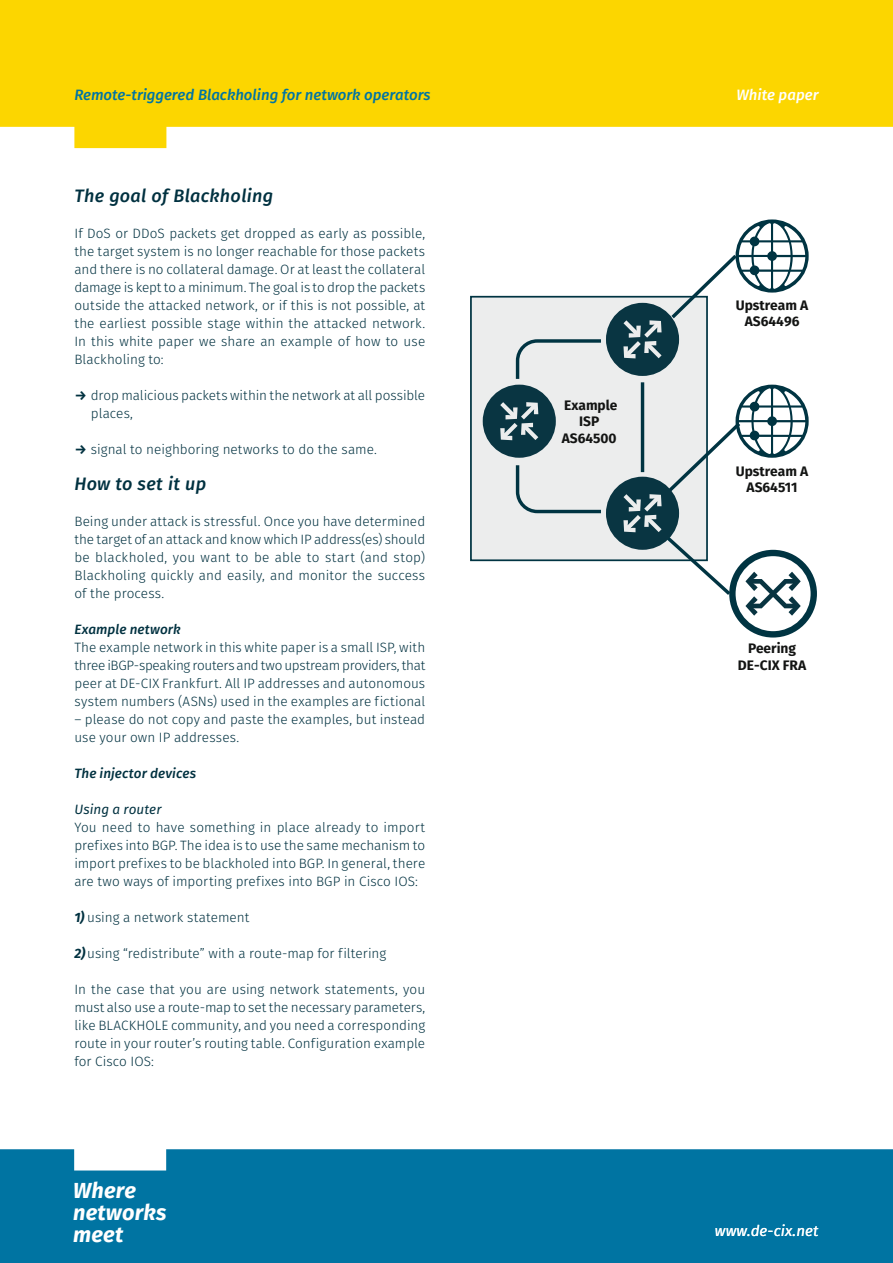
<style>
.page{position:relative;width:893px;height:1263px;background:#fff}
.page>*{position:absolute;margin:0;border:0;box-sizing:border-box;transform-origin:0 0}
.t1{font:italic 700 21.75px/21.8px "Fira Sans";letter-spacing:.01em;color:#fff}
.t2{font:italic 500 18px "Fira Sans";letter-spacing:.02em;color:#003140}
.t3{font:italic 500 15px "Fira Sans";color:#0074a2}
.t4{font:italic 15px "Fira Sans";letter-spacing:.01em;color:#fff}
.t5{font:italic 500 15px "Fira Sans";color:#fff}
.t6{font:700 13.8px/16.5px "Fira Sans";color:#131413;text-align:center}
.t7{font:300 13.5px/18px "Fira Sans";letter-spacing:.005em;color:#003140;text-align:justify}
.t8{font:italic 500 13.5px "Fira Sans";letter-spacing:.005em;color:#003140}
.t9{font:italic 13.5px "Fira Sans";letter-spacing:.005em;color:#003140}
.s1{font-weight:700;font-style:italic}
</style>
<div class="page">
<svg style="left:0;top:0;width:893px;height:148px;background:#fcdb20"></svg>
<div style="left:0;top:1149px;width:893px;height:114px;background:#0074a2"></div>
<div style="left:471px;top:297px;width:236px;height:263px;background:#eceded"></div>
<svg style="left:483px;top:219px;width:334px;height:418px"></svg>
<p class="t3" style="left:74px;top:84px;width:358px">Remote-triggered Blackholing for network operators</p>
<p class="t5" style="left:736px;top:84px;width:84px">White paper</p>
<h2 class="t2" style="left:74px;top:183px;width:200px">The goal of Blackholing</h2>
<p class="t7" style="left:74px;top:225px;width:352px">If DoS or DDoS packets get dropped as early as possible, the target system is no longer reachable for those packets and there is no collateral damage. Or at least the collateral damage is kept to a minimum. The goal is to drop the packets outside the attacked network, or if this is not possible, at the earliest possible stage within the attacked network.<br>In this white paper we share an example of how to use Blackholing to:</p>
<p class="t7" style="left:91px;top:387px;width:336px;text-indent:-16px"><span class="s1">→</span> drop malicious packets within the network at all possible places,</p>
<p class="t7" style="left:74px;top:441px;width:304px"><span class="s1">→</span> signal to neighboring networks to do the same.</p>
<h2 class="t2" style="left:74px;top:471px;width:133px">How to set it up</h2>
<p class="t7" style="left:74px;top:513px;width:352px">Being under attack is stressful. Once you have determined the target of an attack and know which IP address(es) should be blackholed, you want to be able to start (and stop)<br>Blackholing quickly and easily, and monitor the success of the process.</p>
<p class="t8" style="left:74px;top:619px;width:108px">Example network</p>
<p class="t7" style="left:74px;top:639px;width:352px">The example network in this white paper is a small ISP, with three iBGP-speaking routers and two upstream providers, that peer at DE-CIX Frankfurt. All IP addresses and autonomous system numbers (ASNs) used in the examples are fictional</p>
<p class="t7" style="left:74px;top:711px;width:352px">– please do not copy and paste the examples, but instead use your own IP addresses.</p>
<p class="t8" style="left:74px;top:763px;width:123px">The injector devices</p>
<p class="t9" style="left:74px;top:799px;width:89px">Using a router</p>
<p class="t7" style="left:74px;top:819px;width:352px">You need to have something in place already to import prefixes into BGP. The idea is to use the same mechanism to import prefixes to be blackholed into BGP. In general, there are two ways of importing prefixes into BGP in Cisco IOS:</p>
<p class="t7" style="left:74px;top:909px;width:177px"><span class="s1">1)</span> using a network statement</p>
<p class="t7" style="left:74px;top:945px;width:313px"><span class="s1">2)</span>using “redistribute” with a route-map for filtering</p>
<p class="t7" style="left:74px;top:981px;width:352px">In the case that you are using network statements, you must also use a route-map to set the necessary parameters, like BLACKHOLE community, and you need a corresponding route in your router’s routing table. Configuration example for Cisco IOS:</p>
<h1 class="t1" style="left:73px;top:1181px;width:95px">Where networks meet</h1>
<p class="t6" style="left:562px;top:397px;width:57px">Example<br>ISP<br>AS64500</p>
<p class="t6" style="left:736px;top:298px;width:74px">Upstream A<br>AS64496</p>
<p class="t6" style="left:736px;top:464px;width:74px">Upstream A<br>AS64511</p>
<p class="t6" style="left:738px;top:641px;width:70px">Peering<br>DE-CIX FRA</p>
<p class="t4" style="left:715px;top:1220px;width:105px">www.de-cix.net</p>
</div>
